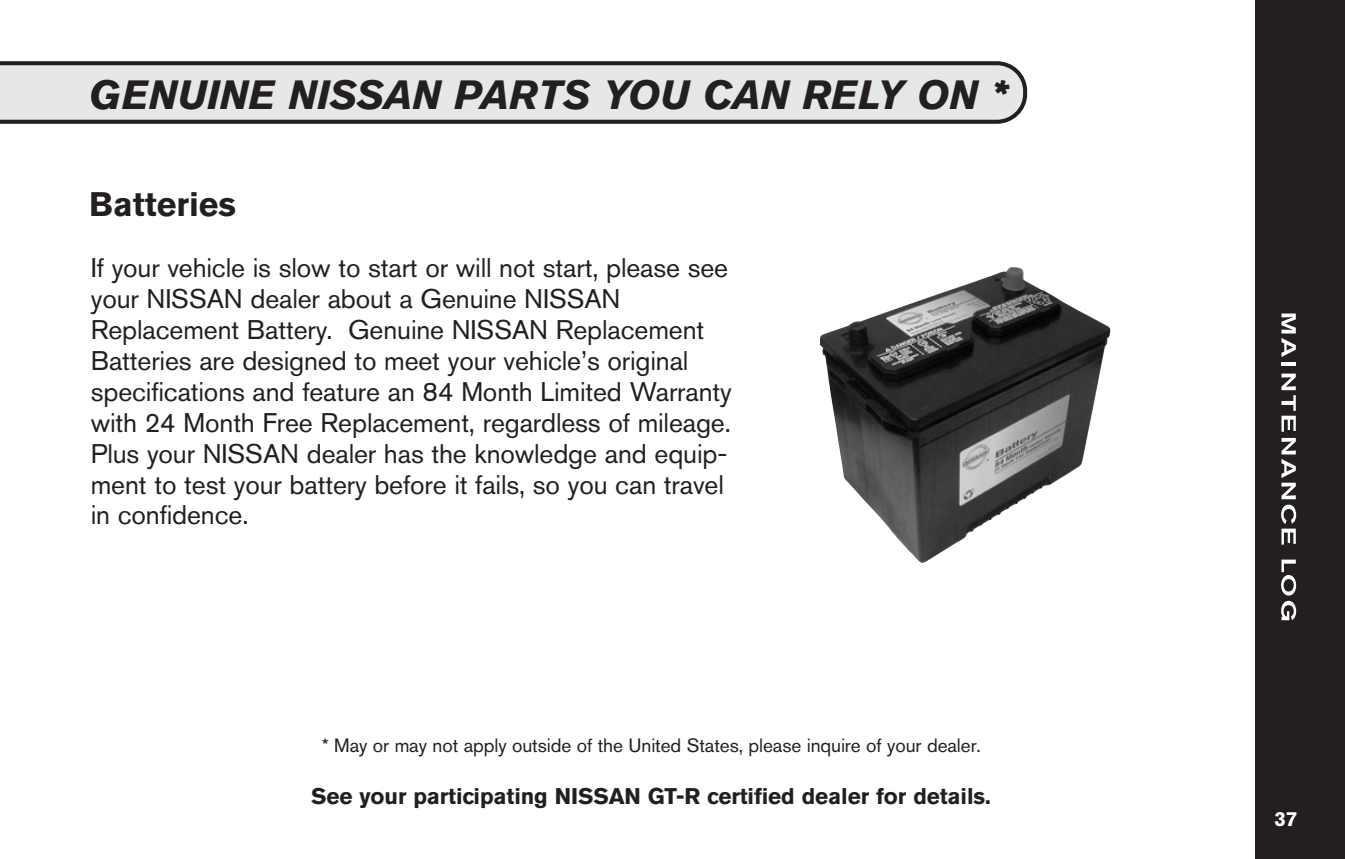
<style>
.page{position:relative;width:1345px;height:859px;background:#fff}
.page>*{position:absolute;margin:0;border:0;box-sizing:border-box;transform-origin:0 0}
.t1{font:italic 700 40.5px "Nissan AG";color:#231f20}
.t2{font:700 33.75px "Nissan AG";color:#231f20}
.t3{font:26.78px/30.8px "Nissan AG";letter-spacing:-.005em;color:#231f20}
.t4{font:700 22.5px "Nissan AG";letter-spacing:-.005em;color:#231f20}
.t5{font:700 20.25px "Nissan AG";color:#fff}
.t6{font:19.12px "Nissan AG";letter-spacing:-.005em;color:#231f20}
</style>
<div class="page">
<div style="left:1256px;top:0;width:89px;height:859px;background:#231f20"></div>
<svg style="left:1px;top:61px;width:1027px;height:63px;background:#cccdcf"></svg>
<img style="left:819px;top:267px;width:291px;height:296px">
<h1 class="t1" style="left:89px;top:80px;width:920px">GENUINE NISSAN PARTS YOU CAN RELY ON *</h1>
<p class="t2" style="left:89px;top:192px;width:148px">Batteries</p>
<p class="t3" style="left:91px;top:255px;width:642px">If your vehicle is slow to start or will not start, please see your NISSAN dealer about a Genuine NISSAN Replacement Battery. Genuine NISSAN Replacement Batteries are designed to meet your vehicle’s original specifications and feature an 84 Month Limited Warranty with 24 Month Free Replacement, regardless of mileage.<br>Plus your NISSAN dealer has the knowledge and equip&shy;ment to test your battery before it fails, so you can travel in confidence.</p>
<p class="t6" style="left:322px;top:737px;width:660px">* May or may not apply outside of the United States, please inquire of your dealer.</p>
<p class="t4" style="left:311px;top:787px;width:681px">See your participating NISSAN GT-R certified dealer for details.</p>
<p class="t5" style="left:1274px;top:811px;width:24px">37</p>
</div>
